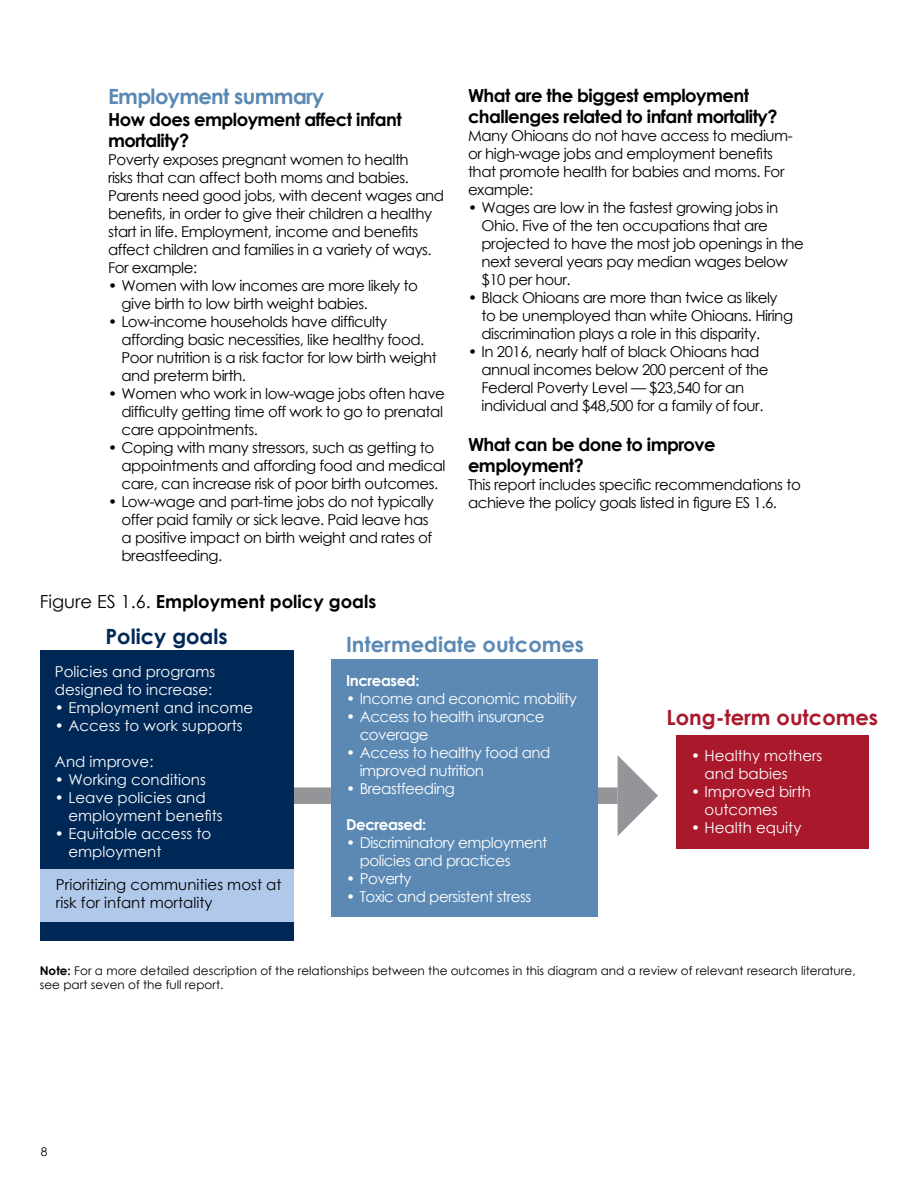
<style>
.page{position:relative;width:918px;height:1188px;background:#fff}
.page>*{position:absolute;margin:0;border:0;box-sizing:border-box;transform-origin:0 0}
.t1{font:700 21px "Century Gothic";color:#5b89b4}
.t2{font:700 21px "Century Gothic";letter-spacing:-.03em;color:#5b89b4}
.t3{font:700 21px "Century Gothic";color:#aa182c}
.t4{font:700 21px "Century Gothic";color:#002856}
.t5{font:700 18px/21.6px "Century Gothic";letter-spacing:-.03em;color:#000}
.t6{font:700 18px "Century Gothic";color:#000}
.t7{font:15px/18px "Century Gothic";letter-spacing:-.03em;color:#000}
.t8{font:15px/18px "Century Gothic";color:#fff}
.t9{font:15px/18px "Century Gothic";letter-spacing:-.03em;color:#fff}
.t10{font:15px/18px "Century Gothic";color:#000}
.t11{font:700 15px "Century Gothic";letter-spacing:-.03em;color:#fff}
.t12{font:12px/14.4px "Century Gothic";color:#000}
.s1{font-weight:400}
.s2{font-weight:700}
</style>
<div class="page">
<div style="left:286px;top:787px;width:332px;height:17px;background:#939598"></div>
<div style="left:676px;top:735px;width:193px;height:113px;background:#aa182c"></div>
<svg style="left:618px;top:756px;width:40px;height:80px"></svg>
<div style="left:40px;top:650px;width:254px;height:291px;background:#002856"></div>
<div style="left:40px;top:870px;width:254px;height:52px;background:#b0c8e9"></div>
<div style="left:331px;top:659px;width:267px;height:258px;background:#5b89b4"></div>
<h1 class="t2" style="left:108px;top:80px;width:218px">Employment summary</h1>
<p class="t5" style="left:108px;top:107px;width:295px">How does employment affect infant mortality?</p>
<p class="t7" style="left:108px;top:151px;width:338px">Poverty exposes pregnant women to health<br>risks that can affect both moms and babies.<br>Parents need good jobs, with decent wages and benefits, in order to give their children a healthy start in life. Employment, income and benefits affect children and families in a variety of ways.<br>For example:</p>
<p class="t7" style="left:122px;top:277px;width:298px;text-indent:-14px">• Women with low incomes are more likely to give birth to low birth weight babies.</p>
<p class="t7" style="left:122px;top:313px;width:317px;text-indent:-14px">• Low-income households have difficulty affording basic necessities, like healthy food.<br>Poor nutrition is a risk factor for low birth weight and preterm birth.</p>
<p class="t7" style="left:122px;top:385px;width:325px;text-indent:-14px">• Women who work in low-wage jobs often have difficulty getting time off work to go to prenatal care appointments.</p>
<p class="t7" style="left:122px;top:439px;width:326px;text-indent:-14px">• Coping with many stressors, such as getting to appointments and affording food and medical care, can increase risk of poor birth outcomes.</p>
<p class="t7" style="left:122px;top:493px;width:314px;text-indent:-14px">• Low-wage and part-time jobs do not typically offer paid family or sick leave. Paid leave has a positive impact on birth weight and rates of breastfeeding.</p>
<p class="t6" style="left:40px;top:587px;width:338px"><span class="s1">Figure ES 1.6.</span> Employment policy goals</p>
<p class="t5" style="left:468px;top:84px;width:311px">What are the biggest employment challenges related to infant mortality?</p>
<p class="t7" style="left:468px;top:127px;width:326px">Many Ohioans do not have access to medium&shy;or high-wage jobs and employment benefits that promote health for babies and moms. For example:</p>
<p class="t7" style="left:482px;top:199px;width:324px;text-indent:-14px">• Wages are low in the fastest growing jobs in Ohio. Five of the ten occupations that are projected to have the most job openings in the next several years pay median wages below $10 per hour.</p>
<p class="t7" style="left:482px;top:289px;width:313px;text-indent:-14px">• Black Ohioans are more than twice as likely to be unemployed than white Ohioans. Hiring discrimination plays a role in this disparity.</p>
<p class="t7" style="left:482px;top:343px;width:288px;text-indent:-14px">• In 2016, nearly half of black Ohioans had annual incomes below 200 percent of the Federal Poverty Level — $23,540 for an individual and $48,500 for a family of four.</p>
<p class="t5" style="left:468px;top:433px;width:249px">What can be done to improve employment?</p>
<p class="t7" style="left:468px;top:476px;width:334px">This report includes specific recommendations to achieve the policy goals listed in figure ES 1.6.</p>
<h1 class="t4" style="left:106px;top:620px;width:124px">Policy goals</h1>
<p class="t8" style="left:55px;top:662px;width:162px">Policies and programs designed to increase:</p>
<p class="t8" style="left:55px;top:698px;width:200px">• Employment and income</p>
<p class="t8" style="left:55px;top:716px;width:189px">• Access to work supports</p>
<p class="t8" style="left:55px;top:752px;width:100px">And improve:</p>
<p class="t8" style="left:55px;top:770px;width:153px">• Working conditions</p>
<p class="t8" style="left:68px;top:788px;width:156px;text-indent:-14px">• Leave policies and employment benefits</p>
<p class="t8" style="left:68px;top:824px;width:144px;text-indent:-14px">• Equitable access to employment</p>
<p class="t10" style="left:56px;top:875px;width:227px">Prioritizing communities most at risk for infant mortality</p>
<h1 class="t1" style="left:346px;top:628px;width:240px">Intermediate outcomes</h1>
<p class="t11" style="left:346px;top:669px;width:75px">Increased:</p>
<p class="t9" style="left:346px;top:689px;width:232px">• Income and economic mobility</p>
<p class="t9" style="left:360px;top:707px;width:186px;text-indent:-14px">• Access to health insurance coverage</p>
<p class="t9" style="left:360px;top:743px;width:192px;text-indent:-14px">• Access to healthy food and improved nutrition</p>
<p class="t9" style="left:346px;top:779px;width:110px">• Breastfeeding</p>
<p class="t11" style="left:346px;top:813px;width:82px">Decreased:</p>
<p class="t9" style="left:360px;top:833px;width:189px;text-indent:-14px">• Discriminatory employment policies and practices</p>
<p class="t9" style="left:346px;top:869px;width:67px">• Poverty</p>
<p class="t9" style="left:346px;top:887px;width:187px">• Toxic and persistent stress</p>
<h1 class="t3" style="left:667px;top:702px;width:213px">Long-term outcomes</h1>
<p class="t8" style="left:705px;top:747px;width:119px;text-indent:-14px">• Healthy mothers and babies</p>
<p class="t8" style="left:705px;top:783px;width:108px;text-indent:-14px">• Improved birth outcomes</p>
<p class="t8" style="left:691px;top:819px;width:112px">• Health equity</p>
<p class="t12" style="left:40px;top:963px;width:817px"><span class="s2">Note:</span> For a more detailed description of the relationships between the outcomes in this diagram and a review of relevant research literature, see part seven of the full report.</p>
<p class="t12" style="left:41px;top:1144px;width:8px">8</p>
</div>
